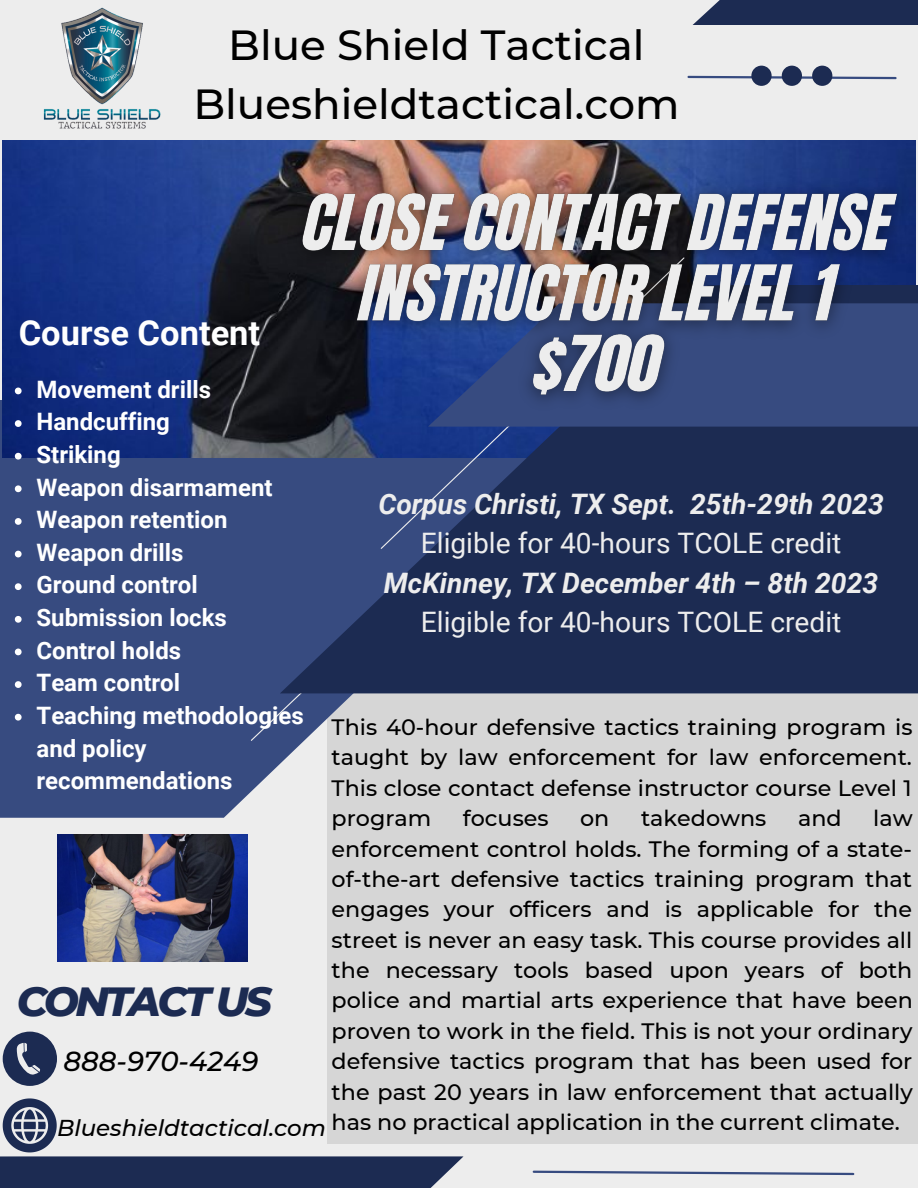
<style>
.page{position:relative;width:918px;height:1188px;background:#ededed}
.page>*{position:absolute;margin:0;border:0;box-sizing:border-box;transform-origin:0 0}
.t1{font:500 42px/58.5px "Montserrat";color:#000;text-align:center}
.t2{font:italic 800 41.55px "Montserrat";letter-spacing:-.085em;color:#1c2b52}
.t3{font:700 34.5px "Roboto";color:#fff}
.t4{font:italic 700 28.2px "Roboto";color:#ededed}
.t5{font:28.2px "Roboto";color:#ededed}
.t6{font:italic 500 27.45px "Montserrat";color:#000}
.t7{font:700 24px/32.7px "Roboto";color:#fff}
.t8{font:italic 500 22.95px "Montserrat";color:#000}
.t9{font:500 22.2px/30.3px "Montserrat";color:#000;text-align:justify}
</style>
<div class="page">
<div style="left:327px;top:566px;width:591px;height:577px;background:#d6d6d6"></div>
<svg style="left:0;top:400px;width:659px;height:418px;fill:#374b80"></svg>
<div style="left:3px;top:1032px;width:54px;height:54px;background:#1c2b52;border-radius:50%"></div>
<img style="left:3px;top:141px;width:912px;height:317px">
<svg style="left:250px;top:542px;width:210px;height:200px"></svg>
<svg style="left:280px;top:483px;width:638px;height:210px;background:#202f59"></svg>
<div style="left:0;top:1156px;width:464px;height:32px;background:#1c2b52"></div>
<div style="left:692px;top:0;width:226px;height:25px;background:#1c2b52"></div>
<svg style="left:380px;top:483px;width:306px;height:67px;background:#23345e"></svg>
<svg style="left:17px;top:1043px;width:23px;height:32px"></svg>
<svg style="left:532px;top:1170px;width:323px;height:6px"></svg>
<svg style="left:687px;top:66px;width:210px;height:20px"></svg>
<img style="left:43px;top:7px;width:118px;height:122px">
<img style="left:57px;top:834px;width:190px;height:127px">
<img style="left:278px;top:156px;width:640px;height:327px">
<svg style="left:15px;top:388px;width:7px;height:6px"></svg>
<svg style="left:15px;top:420px;width:7px;height:7px"></svg>
<svg style="left:15px;top:453px;width:7px;height:7px"></svg>
<svg style="left:15px;top:485px;width:7px;height:7px"></svg>
<svg style="left:15px;top:518px;width:7px;height:7px"></svg>
<svg style="left:15px;top:551px;width:7px;height:6px"></svg>
<svg style="left:15px;top:583px;width:7px;height:7px"></svg>
<svg style="left:15px;top:616px;width:7px;height:7px"></svg>
<svg style="left:15px;top:649px;width:7px;height:6px"></svg>
<svg style="left:15px;top:681px;width:7px;height:7px"></svg>
<svg style="left:15px;top:714px;width:7px;height:7px"></svg>
<svg style="left:3px;top:1098px;width:54px;height:54px"></svg>
<h1 class="t1" style="left:193px;top:16px;width:488px">Blue Shield Tactical<br>Blueshieldtactical.com</h1>
<h3 class="t3" style="left:19px;top:313px;width:243px">Course Content</h3>
<p class="t7" style="left:37px;top:373px;width:269px">Movement drills<br>Handcuffing<br>Striking<br>Weapon disarmament<br>Weapon retention<br>Weapon drills<br>Ground control<br>Submission locks<br>Control holds<br>Team control<br>Teaching methodologies and policy recommendations</p>
<p class="t4" style="left:378px;top:488px;width:507px">Corpus Christi, TX Sept. 25th-29th 2023</p>
<p class="t5" style="left:421px;top:527px;width:422px">Eligible for 40-hours TCOLE credit</p>
<p class="t4" style="left:384px;top:567px;width:496px">McKinney, TX December 4th – 8th 2023</p>
<p class="t5" style="left:421px;top:606px;width:422px">Eligible for 40-hours TCOLE credit</p>
<p class="t9" style="left:332px;top:712px;width:582px">This 40-hour defensive tactics training program is taught by law enforcement for law enforcement.<br>This close contact defense instructor course Level 1 program</p>
<p class="t9" style="left:463px;top:803px;width:87px">focuses</p>
<p class="t9" style="left:580px;top:803px;width:31px">on</p>
<p class="t9" style="left:641px;top:803px;width:127px">takedowns</p>
<p class="t9" style="left:798px;top:803px;width:45px">and</p>
<p class="t9" style="left:332px;top:803px;width:583px;text-indent:542px">law enforcement control holds. The forming of a state&shy;of-the-art defensive tactics training program that engages your officers and is applicable for the street is never an easy task. This course provides all the necessary tools based upon years of both police and martial arts experience that have been proven to work in the field. This is not your ordinary defensive tactics program that has been used for the past 20 years in law enforcement that actually has no practical application in the current climate.</p>
<h2 class="t2" style="left:17px;top:976px;width:257px">CONTACT US</h2>
<p class="t6" style="left:64px;top:1044px;width:196px">888-970-4249</p>
<p class="t8" style="left:57px;top:1113px;width:271px">Blueshieldtactical.com</p>
</div>
